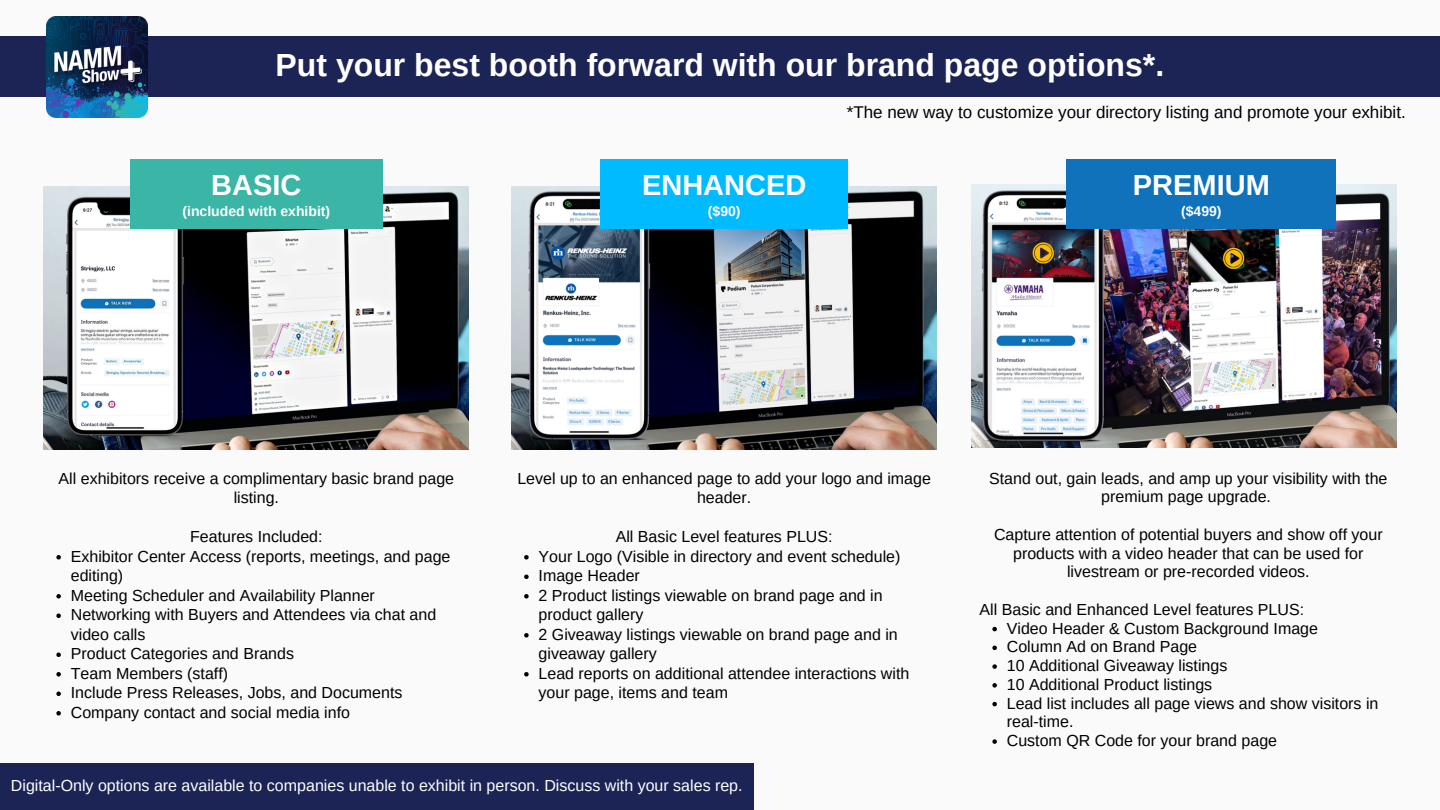
<style>
.page{position:relative;width:1440px;height:810px;background:#fafafa}
.page>*{position:absolute;margin:0;border:0;box-sizing:border-box;transform-origin:0 0}
.t1{font:700 32px "Arimo";color:#fff}
.t2{font:700 29px "Arimo";color:#fff}
.t3{font:17px "Arimo";color:#000}
.t4{font:16px/19.5px "Arimo";color:#000}
.t5{font:16px "Arimo";color:#fff}
.t6{font:700 14px "Arimo";color:#fff}
</style>
<div class="page">
<img style="left:972px;top:185px;width:425px;height:263px">
<img style="left:44px;top:186px;width:425px;height:263px">
<img style="left:511px;top:186px;width:426px;height:263px">
<div style="left:130px;top:160px;width:253px;height:69px;background:#3bb6a6"></div>
<svg style="left:56px;top:555px;width:5px;height:5px"></svg>
<svg style="left:56px;top:594px;width:5px;height:5px"></svg>
<svg style="left:56px;top:614px;width:5px;height:4px"></svg>
<svg style="left:56px;top:653px;width:5px;height:4px"></svg>
<svg style="left:56px;top:672px;width:5px;height:5px"></svg>
<svg style="left:56px;top:692px;width:5px;height:4px"></svg>
<svg style="left:56px;top:711px;width:5px;height:5px"></svg>
<svg style="left:992px;top:627px;width:5px;height:4px"></svg>
<svg style="left:992px;top:646px;width:5px;height:4px"></svg>
<svg style="left:992px;top:664px;width:5px;height:5px"></svg>
<svg style="left:992px;top:683px;width:5px;height:5px"></svg>
<svg style="left:992px;top:702px;width:5px;height:4px"></svg>
<svg style="left:992px;top:739px;width:5px;height:5px"></svg>
<div style="left:600px;top:160px;width:248px;height:69px;background:#0bf"></div>
<div style="left:1067px;top:160px;width:269px;height:69px;background:#1072ba"></div>
<div style="left:0;top:36px;width:1440px;height:61px;background:#1c2456"></div>
<svg style="left:524px;top:555px;width:5px;height:5px"></svg>
<svg style="left:524px;top:575px;width:5px;height:4px"></svg>
<svg style="left:524px;top:594px;width:5px;height:5px"></svg>
<svg style="left:524px;top:633px;width:5px;height:5px"></svg>
<svg style="left:524px;top:672px;width:5px;height:5px"></svg>
<img style="left:46px;top:16px;width:101px;height:102px">
<div style="left:0;top:763px;width:754px;height:47px;background:#1c2456"></div>
<p class="t1" style="left:276px;top:47px;width:890px">Put your best booth forward with our brand page options*.</p>
<p class="t2" style="left:211px;top:169px;width:92px">BASIC</p>
<p class="t6" style="left:183px;top:203px;width:149px">(included with exhibit)</p>
<p class="t2" style="left:642px;top:169px;width:166px">ENHANCED</p>
<p class="t6" style="left:708px;top:203px;width:34px">($90)</p>
<p class="t3" style="left:847px;top:103px;width:561px">*The new way to customize your directory listing and promote your exhibit.</p>
<p class="t2" style="left:1133px;top:169px;width:138px">PREMIUM</p>
<p class="t6" style="left:1181px;top:203px;width:42px">($499)</p>
<p class="t4" style="left:59px;top:468px;width:397px;text-align:center">All exhibitors receive a complimentary basic brand page listing.</p>
<p class="t4" style="left:190px;top:527px;width:134px">Features Included:</p>
<p class="t4" style="left:71px;top:546px;width:381px">Exhibitor Center Access (reports, meetings, and page editing)</p>
<p class="t4" style="left:71px;top:585px;width:306px">Meeting Scheduler and Availability Planner</p>
<p class="t4" style="left:71px;top:605px;width:367px">Networking with Buyers and Attendees via chat and video calls</p>
<p class="t4" style="left:71px;top:644px;width:225px">Product Categories and Brands</p>
<p class="t4" style="left:71px;top:663px;width:159px">Team Members (staff)</p>
<p class="t4" style="left:71px;top:683px;width:333px">Include Press Releases, Jobs, and Documents</p>
<p class="t4" style="left:71px;top:702px;width:281px">Company contact and social media info</p>
<p class="t4" style="left:517px;top:468px;width:415px;text-align:center">Level up to an enhanced page to add your logo and image header.</p>
<p class="t4" style="left:616px;top:527px;width:218px">All Basic Level features PLUS:</p>
<p class="t4" style="left:539px;top:546px;width:363px">Your Logo (Visible in directory and event schedule)</p>
<p class="t4" style="left:539px;top:566px;width:103px">Image Header</p>
<p class="t4" style="left:539px;top:585px;width:346px">2 Product listings viewable on brand page and in product gallery</p>
<p class="t4" style="left:539px;top:624px;width:361px">2 Giveaway listings viewable on brand page and in giveaway gallery</p>
<p class="t4" style="left:539px;top:663px;width:372px">Lead reports on additional attendee interactions with your page, items and team</p>
<p class="t4" style="left:989px;top:469px;width:400px;line-height:18.8px;text-align:center">Stand out, gain leads, and amp up your visibility with the premium page upgrade.</p>
<p class="t4" style="left:994px;top:525px;width:390px;line-height:18.8px;text-align:center">Capture attention of potential buyers and show off your products with a video header that can be used for livestream or pre-recorded videos.</p>
<p class="t4" style="left:980px;top:600px;width:326px">All Basic and Enhanced Level features PLUS:</p>
<p class="t4" style="left:1007px;top:618px;width:313px">Video Header &amp; Custom Background Image</p>
<p class="t4" style="left:1007px;top:637px;width:192px">Column Ad on Brand Page</p>
<p class="t4" style="left:1007px;top:656px;width:222px">10 Additional Giveaway listings</p>
<p class="t4" style="left:1007px;top:675px;width:207px">10 Additional Product listings</p>
<p class="t4" style="left:1007px;top:694px;width:373px;line-height:18.8px">Lead list includes all page views and show visitors in real-time.</p>
<p class="t4" style="left:1007px;top:731px;width:272px">Custom QR Code for your brand page</p>
<p class="t5" style="left:11px;top:777px;width:733px">Digital-Only options are available to companies unable to exhibit in person. Discuss with your sales rep.</p>
</div>
